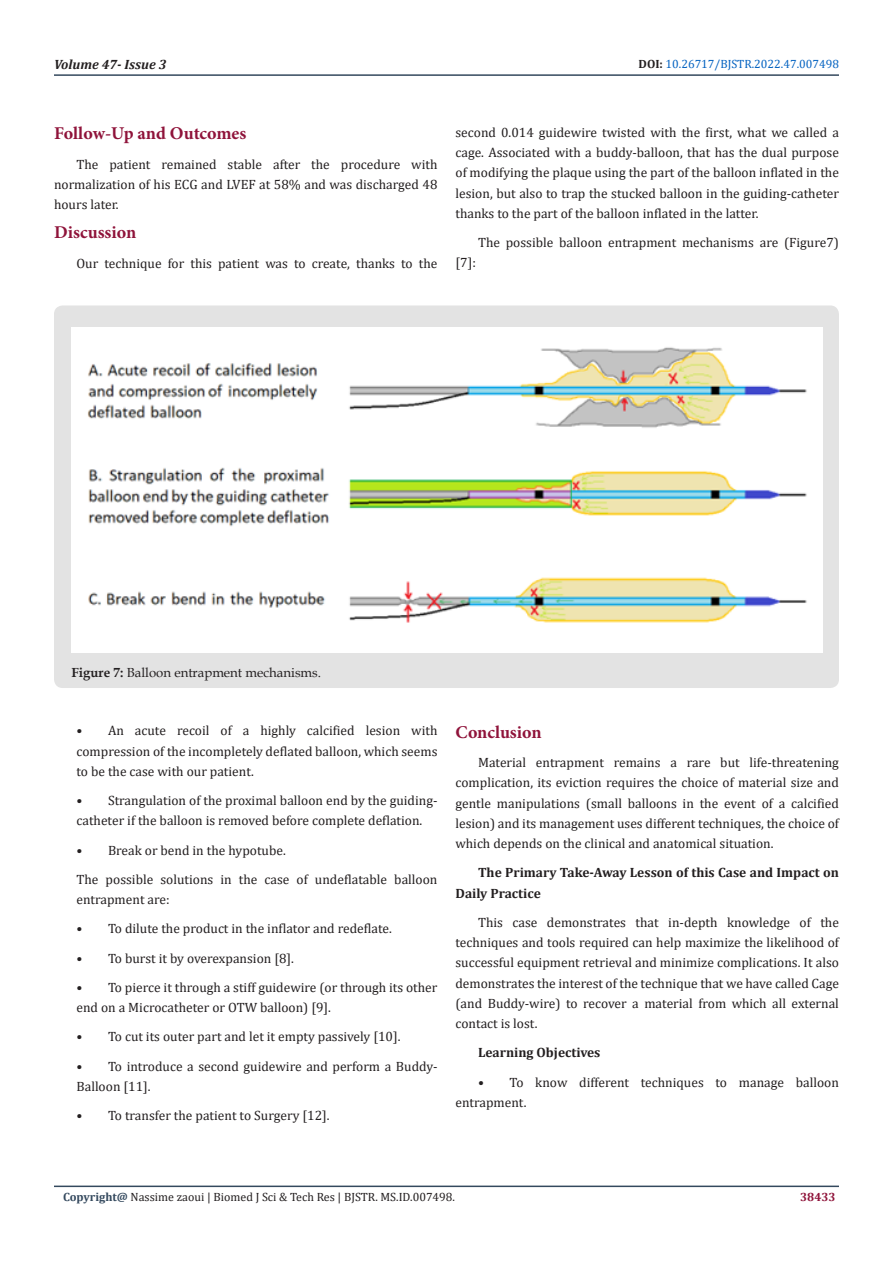
<style>
.page{position:relative;width:893px;height:1263px;background:#fff}
.page>*{position:absolute;margin:0;border:0;box-sizing:border-box;transform-origin:0 0}
.List_Paragraph{font:700 18px "Minion Pro";color:#8f133a}
.t1{font:13.5px/20.2px "Cambria";color:#231f20;text-align:justify}
.t2{font:700 13.5px/20.2px "Cambria";color:#231f20}
.t3{font:italic 700 13.5px "Cambria";color:#231f20}
.t4{font:13.2px "Book Antiqua";color:#231f20}
.t5{font:12px "Cambria";color:#231f20}
.t6{font:12px "Cambria";color:#0563c1}
.t7{font:700 12px "Cambria";color:#8f133a}
.s1{font-weight:700;color:#231f20}
.s2{font-weight:700}
.s3{font-weight:700;color:#34495e}
</style>
<div class="page">
<hr style="left:54px;top:1185px;width:785px;height:2px;background:#34495e">
<hr style="left:54px;top:74px;width:785px;height:2px;background:#34495e">
<div style="left:54px;top:305px;width:785px;height:383px;background:#e3e3e3;border-radius:9px"></div>
<img style="left:71px;top:328px;width:752px;height:325px">
<p class="t3" style="left:54px;top:55px;width:114px">Volume 47- Issue 3</p>
<p class="t6" style="left:639px;top:57px;width:202px"><span class="s1">DOI:</span> 10.26717/BJSTR.2022.47.007498</p>
<p class="List_Paragraph" style="left:54px;top:121px;width:194px">Follow-Up and Outcomes</p>
<p class="t1" style="left:54px;top:154px;width:385px;text-indent:22px">The patient remained stable after the procedure with normalization of his ECG and LVEF at 58% and was discharged 48 hours later.</p>
<p class="List_Paragraph" style="left:54px;top:220px;width:84px">Discussion</p>
<p class="t1" style="left:76px;top:253px;width:362px">Our technique for this patient was to create, thanks to the</p>
<p class="t1" style="left:455px;top:122px;width:385px">second 0.014 guidewire twisted with the first, what we called a cage. Associated with a buddy-balloon, that has the dual purpose of modifying the plaque using the part of the balloon inflated in the lesion, but also to trap the stucked balloon in the guiding-catheter thanks to the part of the balloon inflated in the latter.</p>
<p class="t1" style="left:478px;top:232px;width:362px">The possible balloon entrapment mechanisms are (Figure7)</p>
<p class="t1" style="left:455px;top:252px;width:22px">[7]:</p>
<p class="t4" style="left:72px;top:663px;width:251px"><span class="s2">Figure 7:</span> Balloon entrapment mechanisms.</p>
<p class="t1" style="left:76px;top:720px;width:362px">• An acute recoil of a highly calcified lesion with compression of the incompletely deflated balloon, which seems to be the case with our patient.</p>
<p class="t1" style="left:76px;top:790px;width:362px">• Strangulation of the proximal balloon end by the guiding&shy;catheter if the balloon is removed before complete deflation.</p>
<p class="t1" style="left:76px;top:840px;width:211px">• Break or bend in the hypotube.</p>
<p class="t1" style="left:76px;top:869px;width:362px">The possible solutions in the case of undeflatable balloon entrapment are:</p>
<p class="t1" style="left:76px;top:918px;width:317px">• To dilute the product in the inflator and redeflate.</p>
<p class="t1" style="left:76px;top:948px;width:219px">• To burst it by overexpansion [8].</p>
<p class="t1" style="left:76px;top:977px;width:362px">• To pierce it through a stiff guidewire (or through its other end on a Microcatheter or OTW balloon) [9].</p>
<p class="t1" style="left:76px;top:1026px;width:326px">• To cut its outer part and let it empty passively [10].</p>
<p class="t1" style="left:76px;top:1056px;width:362px">• To introduce a second guidewire and perform a Buddy-<br>Balloon [11].</p>
<p class="t1" style="left:76px;top:1105px;width:255px">• To transfer the patient to Surgery [12].</p>
<p class="List_Paragraph" style="left:455px;top:719px;width:88px">Conclusion</p>
<p class="t1" style="left:455px;top:752px;width:385px;text-indent:22px">Material entrapment remains a rare but life-threatening complication, its eviction requires the choice of material size and gentle manipulations (small balloons in the event of a calcified lesion) and its management uses different techniques, the choice of which depends on the clinical and anatomical situation.</p>
<p class="t2" style="left:455px;top:862px;width:385px;text-indent:22px">The Primary Take-Away Lesson of this Case and Impact on<br>Daily Practice</p>
<p class="t1" style="left:455px;top:912px;width:385px;text-indent:22px">This case demonstrates that in-depth knowledge of the techniques and tools required can help maximize the likelihood of successful equipment retrieval and minimize complications. It also demonstrates the interest of the technique that we have called Cage (and Buddy-wire) to recover a material from which all external contact is lost.</p>
<p class="t2" style="left:478px;top:1042px;width:124px">Learning Objectives</p>
<p class="t1" style="left:455px;top:1072px;width:385px;text-indent:22px">• To know different techniques to manage balloon entrapment.</p>
<p class="t5" style="left:63px;top:1190px;width:394px"><span class="s3">Copyright@</span> Nassime zaoui | Biomed J Sci &amp; Tech Res | BJSTR. MS.ID.007498.</p>
<p class="t7" style="left:800px;top:1188px;width:37px">38433</p>
</div>
